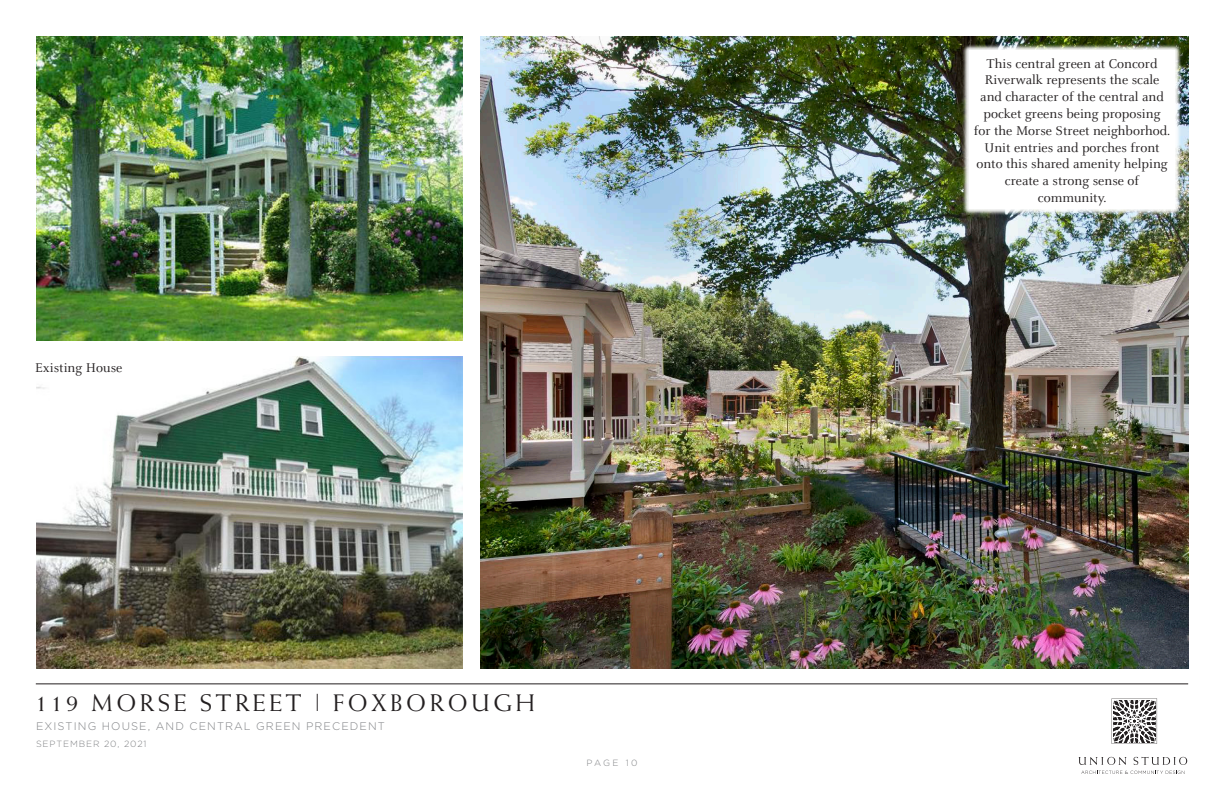
<style>
.page{position:relative;width:1224px;height:792px;background:#fff}
.page>*{position:absolute;margin:0;border:0;box-sizing:border-box;transform-origin:0 0}
.t1{font:24px "Weiss Std";letter-spacing:.15em;color:#231f20}
.t2{font:14px/16.8px "Celeste Pro";color:#231f20;text-align:center}
.t3{font:300 11px "Gotham";letter-spacing:.1em;color:#808285}
.t4{font:300 9px "Gotham";letter-spacing:.1em;color:#808285}
</style>
<div class="page">
<img style="left:481px;top:36px;width:707px;height:633px">
<img style="left:36px;top:36px;width:426px;height:304px">
<img style="left:36px;top:356px;width:426px;height:313px">
<svg style="left:1079px;top:757px;width:48px;height:8px"></svg>
<svg style="left:1134px;top:757px;width:53px;height:8px"></svg>
<hr style="left:36px;top:684px;width:1152px;height:1px;background:#231f20">
<svg style="left:1081px;top:771px;width:103px;height:3px"></svg>
<svg style="left:1112px;top:698px;width:45px;height:46px"></svg>
<div style="left:15px;top:347px;width:128px;height:41px;background:#fff"></div>
<div style="left:962px;top:44px;width:220px;height:172px;background:#fff;opacity:.95"></div>
<div style="left:969px;top:50px;width:206px;height:159px;background:#fff"></div>
<p class="t2" style="left:35px;top:359px;width:89px">Existing House</p>
<h1 class="t1" style="left:35px;top:689px;width:501px">119 MORSE STREET | FOXBOROUGH</h1>
<p class="t4" style="left:36px;top:738px;width:112px">SEPTEMBER 20, 2021</p>
<p class="t3" style="left:36px;top:719px;width:350px">EXISTING HOUSE, AND CENTRAL GREEN PRECEDENT</p>
<p class="t4" style="left:587px;top:757px;width:52px">PAGE 10</p>
<p class="t2" style="left:974px;top:55px;width:198px">This central green at Concord<br>Riverwalk represents the scale and character of the central and pocket greens being proposing for the Morse Street neighborhod.<br>Unit entries and porches front onto this shared amenity helping create a strong sense of</p>
<p class="t2" style="left:1038px;top:189px;width:70px">community.</p>
</div>
